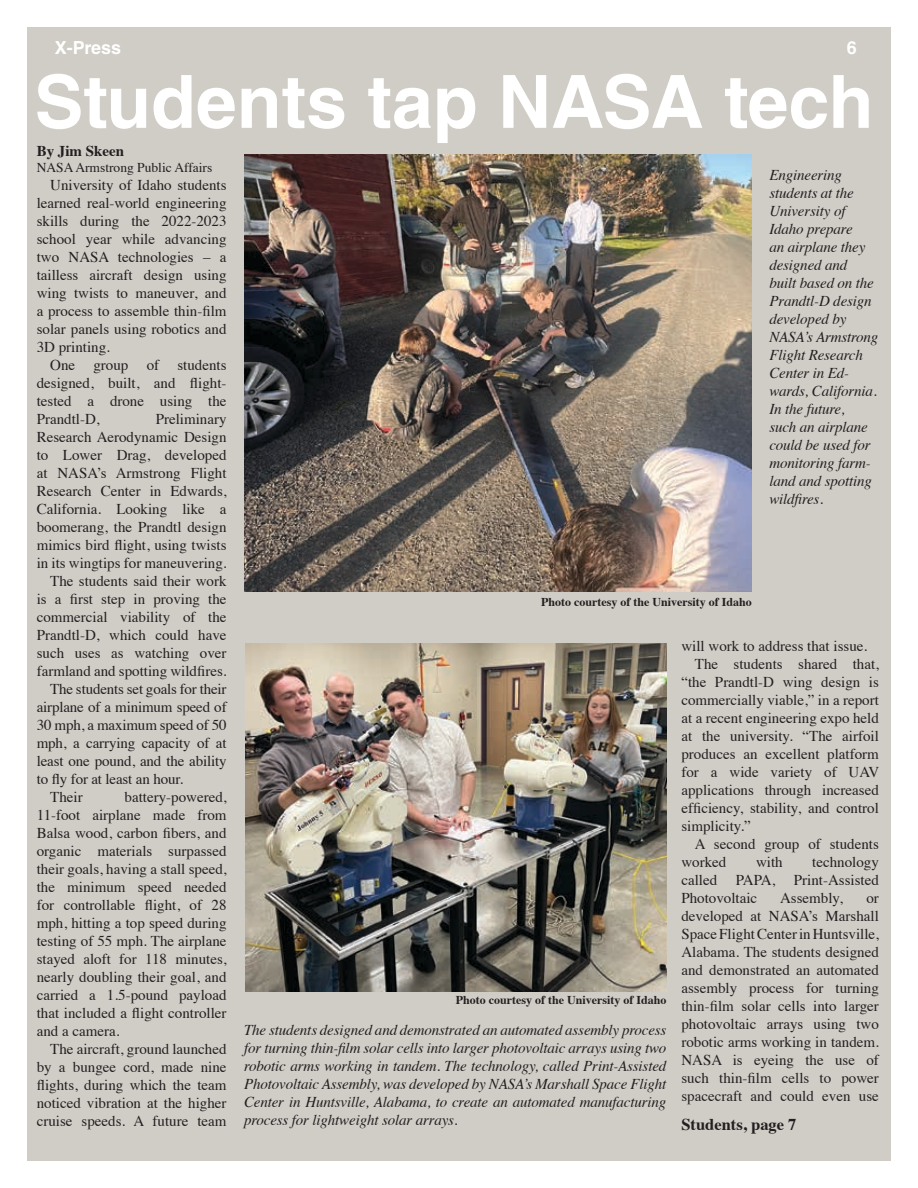
<style>
.page{position:relative;width:918px;height:1188px;background:#fff}
.page>*{position:absolute;margin:0;border:0;box-sizing:border-box;transform-origin:0 0}
.t1{font:700 73.5px "Helvetica LT Std";color:#fff}
.t2{font:700 18px "Helvetica LT Std";letter-spacing:-.01em;color:#fff}
.t3{font:700 16.5px "Times";color:#231f20}
.t4{font:15px/18px "Times";color:#231f20;text-align:justify}
.t5{font:italic 15px/18px "Times";letter-spacing:-.01em;color:#231f20;text-align:justify}
.t6{font:700 15px "Times";color:#231f20}
.t7{font:13.5px "Times";color:#231f20}
.t8{font:700 12px "Times";color:#231f20}
</style>
<div class="page">
<div style="left:27px;top:27px;width:864px;height:1133px;background:#d0ccc6"></div>
<img style="left:244px;top:154px;width:508px;height:438px">
<img style="left:245px;top:644px;width:421px;height:347px">
<p class="t2" style="left:55px;top:37px;width:68px">X-Press</p>
<p class="t2" style="left:847px;top:37px;width:12px">6</p>
<p class="t1" style="left:34px;top:57px;width:841px">Students tap NASA tech</p>
<p class="t6" style="left:37px;top:137px;width:89px">By Jim Skeen</p>
<p class="t7" style="left:37px;top:155px;width:177px">NASA Armstrong Public Affairs</p>
<p class="t4" style="left:37px;top:175px;width:191px;text-indent:14px">University of Idaho students learned real-world engineering skills during the 2022-2023 school year while advancing two NASA technologies – a tailless aircraft design using wing twists to maneuver, and a process to assemble thin-film solar panels using robotics and 3D printing.</p>
<p class="t4" style="left:37px;top:355px;width:191px;text-indent:14px">One group of students designed, built, and flight&shy;tested a drone using the Prandtl-D,</p>
<p class="t4" style="left:37px;top:409px;width:191px;text-indent:119px">Preliminary Research Aerodynamic Design to Lower Drag, developed at NASA’s Armstrong Flight Research Center in Edwards, California. Looking like a boomerang, the Prandtl design mimics bird flight, using twists in its wingtips for maneuvering.</p>
<p class="t4" style="left:37px;top:571px;width:191px;text-indent:14px">The students said their work is a first step in proving the commercial viability of the Prandtl-D, which could have such uses as watching over farmland and spotting wildfires.</p>
<p class="t4" style="left:37px;top:679px;width:191px;text-indent:14px">The students set goals for their airplane of a minimum speed of 30 mph, a maximum speed of 50 mph, a carrying capacity of at least one pound, and the ability to fly for at least an hour.</p>
<p class="t4" style="left:50px;top:787px;width:34px">Their</p>
<p class="t4" style="left:37px;top:787px;width:191px;text-indent:88px">battery-powered, 11-foot airplane made from Balsa wood, carbon fibers, and organic materials surpassed their goals, having a stall speed, the minimum speed needed for controllable flight, of 28 mph, hitting a top speed during testing of 55 mph. The airplane stayed aloft for 118 minutes, nearly doubling their goal, and carried a 1.5-pound payload that included a flight controller and a camera.</p>
<p class="t4" style="left:37px;top:1039px;width:191px;text-indent:14px">The aircraft, ground launched by a bungee cord, made nine flights, during which the team noticed vibration at the higher cruise speeds. A future team</p>
<p class="t5" style="left:769px;top:165px;width:111px;text-align:left">Engineering students at the<br>University of<br>Idaho prepare<br>an airplane they designed and<br>built based on the<br>Prandtl-D design developed by<br>NASA’s Armstrong<br>Flight Research<br>Center in Ed&shy;wards, California.<br>In the future,<br>such an airplane could be used for monitoring farm&shy;land and spotting wildfires.</p>
<p class="t8" style="left:541px;top:591px;width:212px">Photo courtesy of the University of Idaho</p>
<p class="t8" style="left:456px;top:988px;width:212px">Photo courtesy of the University of Idaho</p>
<p class="t5" style="left:244px;top:1020px;width:424px">The students designed and demonstrated an automated assembly process for turning thin-film solar cells into larger photovoltaic arrays using two robotic arms working in tandem. The technology, called Print-Assisted Photovoltaic Assembly, was developed by NASA’s Marshall Space Flight Center in Huntsville, Alabama, to create an automated manufacturing process for lightweight solar arrays.</p>
<p class="t4" style="left:681px;top:635px;width:187px">will work to address that issue.</p>
<p class="t4" style="left:681px;top:653px;width:199px;text-indent:14px">The students shared that, “the Prandtl-D wing design is commercially viable,” in a report at a recent engineering expo held at the university. “The airfoil produces an excellent platform for a wide variety of UAV applications through increased efficiency, stability, and control simplicity.”</p>
<p class="t4" style="left:681px;top:833px;width:199px;text-indent:14px">A second group of students worked</p>
<p class="t4" style="left:681px;top:851px;width:199px;text-indent:131px">technology called PAPA, Print-Assisted Photovoltaic</p>
<p class="t4" style="left:756px;top:851px;width:28px">with</p>
<p class="t4" style="left:780px;top:887px;width:64px">Assembly,</p>
<p class="t4" style="left:681px;top:887px;width:199px;text-indent:185px">or developed at NASA’s Marshall Space Flight Center in Huntsville, Alabama. The students designed and demonstrated an automated assembly process for turning thin-film solar cells into larger photovoltaic arrays using two robotic arms working in tandem.<br>NASA is eyeing the use of such thin-film cells to power spacecraft and could even use</p>
<p class="t3" style="left:681px;top:1109px;width:117px">Students, page 7</p>
</div>
